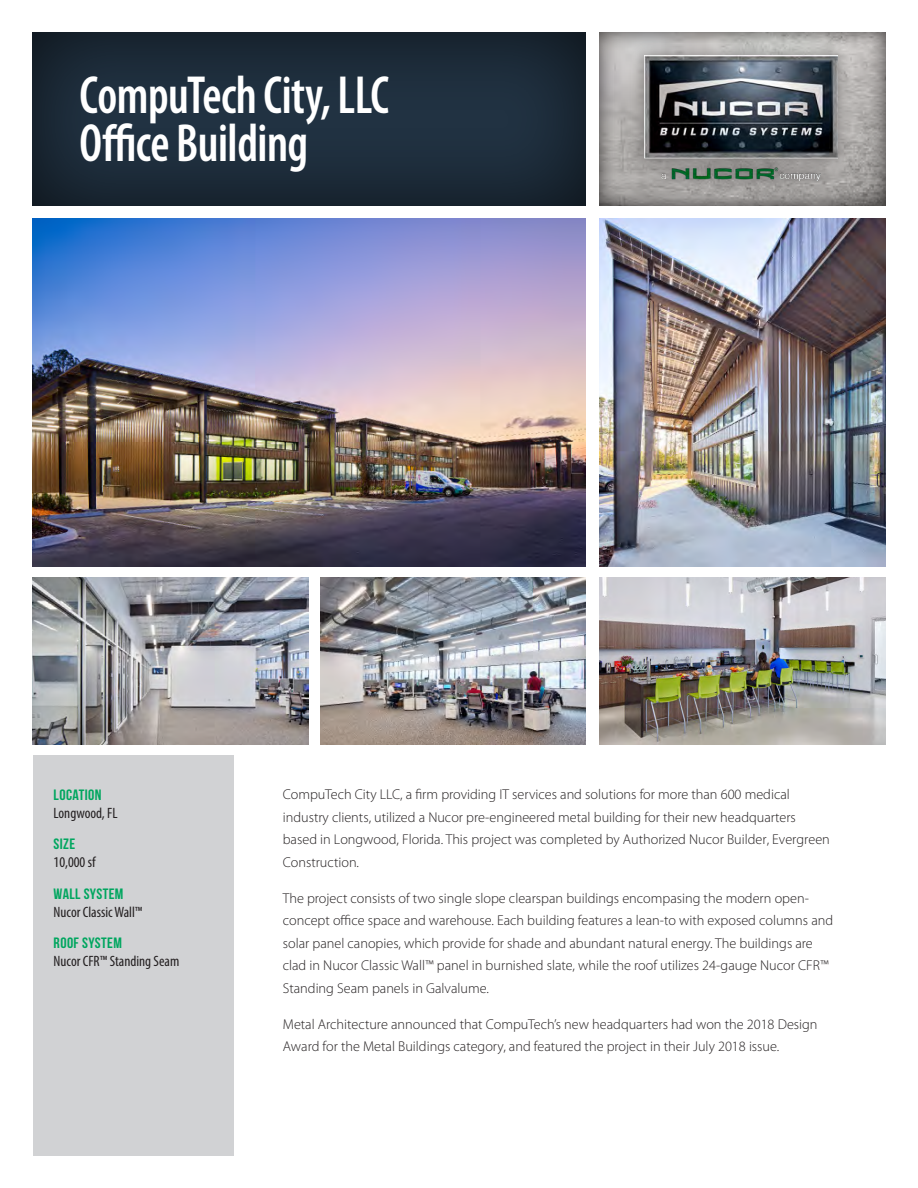
<style>
.page{position:relative;width:918px;height:1188px;background:#fff}
.page>*{position:absolute;margin:0;border:0;box-sizing:border-box;transform-origin:0 0}
.Project_Name_Header{font:600 condensed 54px "Myriad Pro";letter-spacing:-.01em;color:#fff;scale:.9 1}
.Inset_Text{font:condensed 15px "Myriad Pro";color:#231f20}
.Inset_Text_Header{font:15px "Bebas Neue";letter-spacing:.025em;color:#00a65f;scale:1.05 1}
.Body_Copy{font:300 14.25px/22.5px "Myriad Pro";color:#231f20}
</style>
<div class="page">
<div style="left:33px;top:755px;width:201px;height:401px;background:#d1d2d4"></div>
<div style="left:599px;top:32px;width:287px;height:175px;background:#231f20;opacity:.75"></div>
<div style="left:31px;top:30px;width:557px;height:177px;background:#231f20;opacity:.75"></div>
<img style="left:32px;top:219px;width:554px;height:348px">
<img style="left:32px;top:578px;width:277px;height:166px">
<img style="left:599px;top:219px;width:287px;height:348px">
<img style="left:321px;top:578px;width:265px;height:166px">
<img style="left:599px;top:578px;width:287px;height:166px">
<div style="left:629px;top:40px;width:224px;height:155px;background:#231f20;opacity:.4"></div>
<img style="left:645px;top:56px;width:192px;height:125px">
<p class="Project_Name_Header" style="left:80px;top:62px;width:424px">University of Alabama at</p>
<p class="Project_Name_Header" style="left:80px;top:62px;width:345px">CompuTech City, LLC</p>
<p class="Project_Name_Header" style="left:80px;top:110px;width:256px">Office Building</p>
<p class="Inset_Text_Header" style="left:54px;top:787px;width:47px">LOCATION</p>
<p class="Inset_Text" style="left:54px;top:804px;width:65px">Longwood, FL</p>
<p class="Inset_Text_Header" style="left:54px;top:836px;width:22px">SIZE</p>
<p class="Inset_Text" style="left:54px;top:853px;width:43px">10,000 sf</p>
<p class="Inset_Text_Header" style="left:54px;top:886px;width:68px">WALL SYSTEM</p>
<p class="Inset_Text" style="left:54px;top:903px;width:90px">Nucor Classic Wall™</p>
<p class="Inset_Text_Header" style="left:54px;top:935px;width:67px">ROOF SYSTEM</p>
<p class="Inset_Text" style="left:54px;top:952px;width:127px">Nucor CFR™ Standing Seam</p>
<p class="Body_Copy" style="left:283px;top:783px;width:549px">CompuTech City LLC, a firm providing IT services and solutions for more than 600 medical industry clients, utilized a Nucor pre-engineered metal building for their new headquarters based in Longwood, Florida. This project was completed by Authorized Nucor Builder, Evergreen Construction.</p>
<p class="Body_Copy" style="left:283px;top:886px;width:552px">The project consists of two single slope clearspan buildings encompasing the modern open&shy;concept office space and warehouse. Each building features a lean-to with exposed columns and solar panel canopies, which provide for shade and abundant natural energy. The buildings are clad in Nucor Classic Wall™ panel in burnished slate, while the roof utilizes 24-gauge Nucor CFR™ Standing Seam panels in Galvalume.</p>
<p class="Body_Copy" style="left:283px;top:1012px;width:536px">Metal Architecture announced that CompuTech’s new headquarters had won the 2018 Design<br>Award for the Metal Buildings category, and featured the project in their July 2018 issue.</p>
</div>
